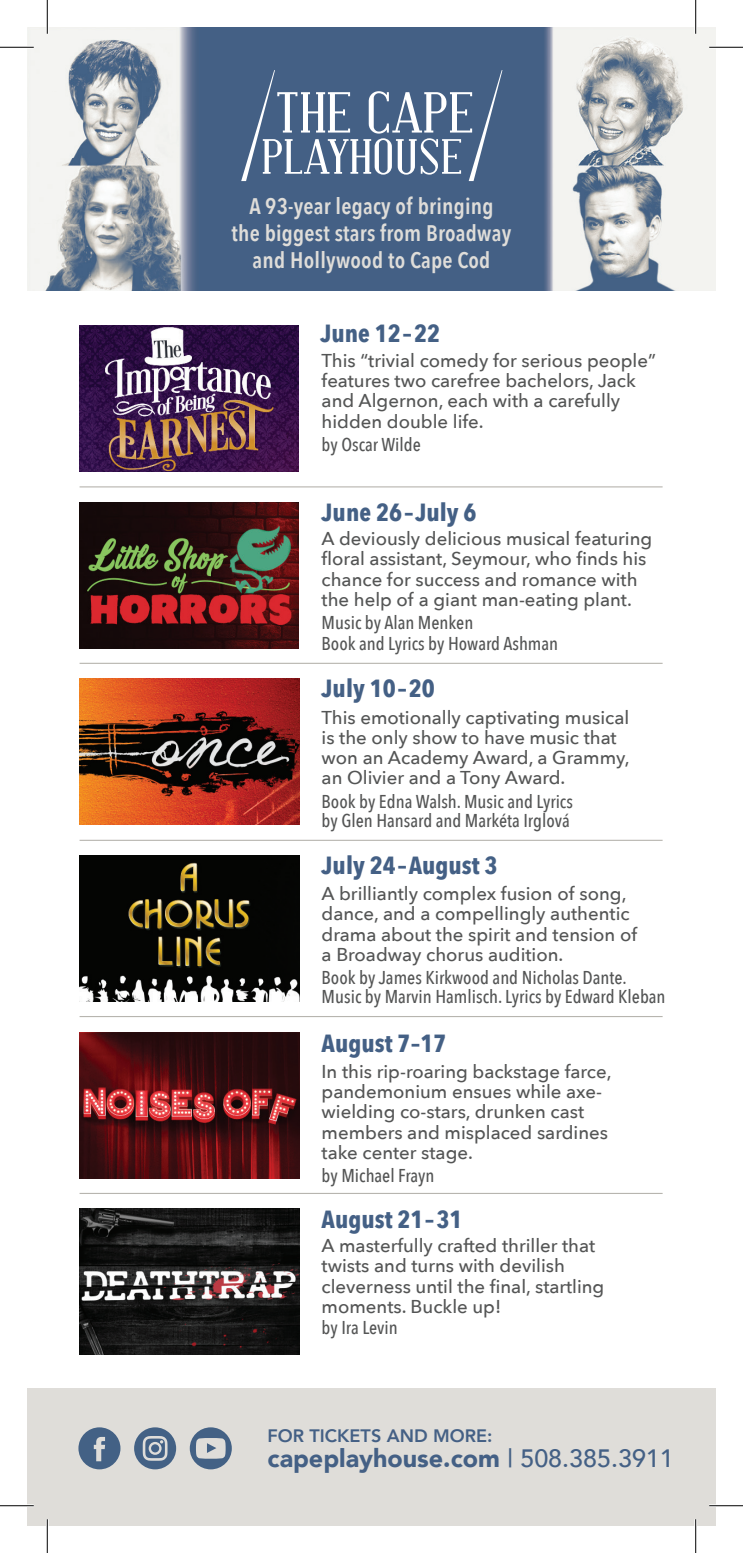
<style>
.page{position:relative;width:743px;height:1553px;background:#fff}
.page>*{position:absolute;margin:0;border:0;box-sizing:border-box;transform-origin:0 0}
.t1{font:900 24.97px "Avenir";color:#446085}
.t2{font:700 24.75px "Avenir Next Condensed";color:#446085}
.t3{font:600 22.5px/27px "Avenir Next Condensed";letter-spacing:.01em;color:#dfddd9;text-align:center}
.t4{font:500 18.45px/20.2px "Avenir Next";color:#545555}
.t5{font:500 18.45px/19.1px "Avenir Next Condensed";color:#545555}
.t6{font:800 18px "Avenir";color:#446085}
.s1{font-weight:500}
</style>
<div class="page">
<div style="left:27px;top:1388px;width:689px;height:138px;background:#dfddd9"></div>
<div style="left:27px;top:27px;width:689px;height:264px;background:#446085"></div>
<img style="left:80px;top:326px;width:218px;height:145px">
<img style="left:80px;top:502px;width:218px;height:146px">
<img style="left:80px;top:679px;width:219px;height:146px">
<img style="left:80px;top:855px;width:219px;height:146px">
<img style="left:80px;top:1032px;width:219px;height:146px">
<img style="left:80px;top:1208px;width:219px;height:146px">
<hr style="left:80px;top:486px;width:582px;height:1px;background:#b7b5af">
<hr style="left:80px;top:663px;width:582px;height:1px;background:#b7b5af">
<hr style="left:80px;top:840px;width:582px;height:1px;background:#b7b5af">
<hr style="left:80px;top:1016px;width:582px;height:1px;background:#b7b5af">
<hr style="left:80px;top:1193px;width:582px;height:1px;background:#b7b5af">
<img style="left:27px;top:27px;width:168px;height:264px">
<img style="left:545px;top:27px;width:171px;height:264px">
<svg style="left:241px;top:70px;width:261px;height:111px"></svg>
<svg style="left:78px;top:1427px;width:42px;height:42px"></svg>
<svg style="left:134px;top:1427px;width:42px;height:42px"></svg>
<svg style="left:190px;top:1427px;width:42px;height:42px"></svg>
<hr style="left:0;top:46px;width:34px;height:3px;background:#fff">
<hr style="left:709px;top:46px;width:33px;height:3px;background:#fff">
<hr style="left:0;top:1504px;width:34px;height:3px;background:#fff">
<hr style="left:709px;top:1504px;width:33px;height:3px;background:#fff">
<hr style="left:46px;top:0;width:3px;height:34px;background:#fff">
<hr style="left:46px;top:1519px;width:3px;height:33px;background:#fff">
<hr style="left:694px;top:0;width:3px;height:34px;background:#fff">
<hr style="left:694px;top:1519px;width:3px;height:33px;background:#fff">
<hr style="left:0;top:47px;width:34px;height:1px;background:#000">
<hr style="left:709px;top:47px;width:33px;height:1px;background:#000">
<hr style="left:0;top:1505px;width:34px;height:1px;background:#000">
<hr style="left:709px;top:1505px;width:33px;height:1px;background:#000">
<hr style="left:47px;top:0;width:1px;height:34px;background:#000">
<hr style="left:47px;top:1519px;width:1px;height:33px;background:#000">
<hr style="left:695px;top:0;width:1px;height:34px;background:#000">
<hr style="left:695px;top:1519px;width:1px;height:33px;background:#000">
<p class="t3" style="left:231px;top:192px;width:281px">A 93-year legacy of bringing<br>the biggest stars from Broadway and Hollywood to Cape Cod</p>
<h2 class="t2" style="left:320px;top:319px;width:121px">June 12–22</h2>
<p class="t4" style="left:321px;top:349px;width:336px">This “trivial comedy for serious people” features two carefree bachelors, Jack and Algernon, each with a carefully hidden double life.</p>
<p class="t5" style="left:321px;top:435px;width:101px">by Oscar Wilde</p>
<h2 class="t2" style="left:321px;top:497px;width:156px">June 26–July 6</h2>
<p class="t4" style="left:321px;top:528px;width:332px">A deviously delicious musical featuring floral assistant, Seymour, who finds his chance for success and romance with the help of a giant man-eating plant.</p>
<p class="t5" style="left:321px;top:612px;width:238px;line-height:20.2px">Music by Alan Menken<br>Book and Lyrics by Howard Ashman</p>
<h2 class="t2" style="left:321px;top:673px;width:114px">July 10–20</h2>
<p class="t4" style="left:321px;top:706px;width:309px">This emotionally captivating musical is the only show to have music that won an Academy Award, a Grammy, an Olivier and a Tony Award.</p>
<p class="t5" style="left:321px;top:791px;width:253px">Book by Edna Walsh. Music and Lyrics by Glen Hansard and Markéta Irglová</p>
<h2 class="t2" style="left:321px;top:849px;width:177px">July 24–August 3</h2>
<p class="t4" style="left:321px;top:883px;width:317px">A brilliantly complex fusion of song, dance, and a compellingly authentic drama about the spirit and tension of a Broadway chorus audition.</p>
<p class="t5" style="left:321px;top:968px;width:345px">Book by James Kirkwood and Nicholas Dante.<br>Music by Marvin Hamlisch. Lyrics by Edward Kleban</p>
<h2 class="t2" style="left:321px;top:1028px;width:126px">August 7–17</h2>
<p class="t4" style="left:321px;top:1060px;width:291px">In this rip-roaring backstage farce, pandemonium ensues while axe&shy;wielding co-stars, drunken cast members and misplaced sardines take center stage.</p>
<p class="t5" style="left:321px;top:1166px;width:114px">by Michael Frayn</p>
<h2 class="t2" style="left:321px;top:1204px;width:142px">August 21–31</h2>
<p class="t4" style="left:321px;top:1234px;width:284px">A masterfully crafted thriller that twists and turns with devilish cleverness until the final, startling moments. Buckle up!</p>
<p class="t5" style="left:321px;top:1317px;width:78px">by Ira Levin</p>
<p class="t6" style="left:267px;top:1422px;width:226px">FOR TICKETS AND MORE:</p>
<h1 class="t1" style="left:267px;top:1437px;width:407px">capeplayhouse.com <span class="s1">| 508.385.3911</span></h1>
</div>
